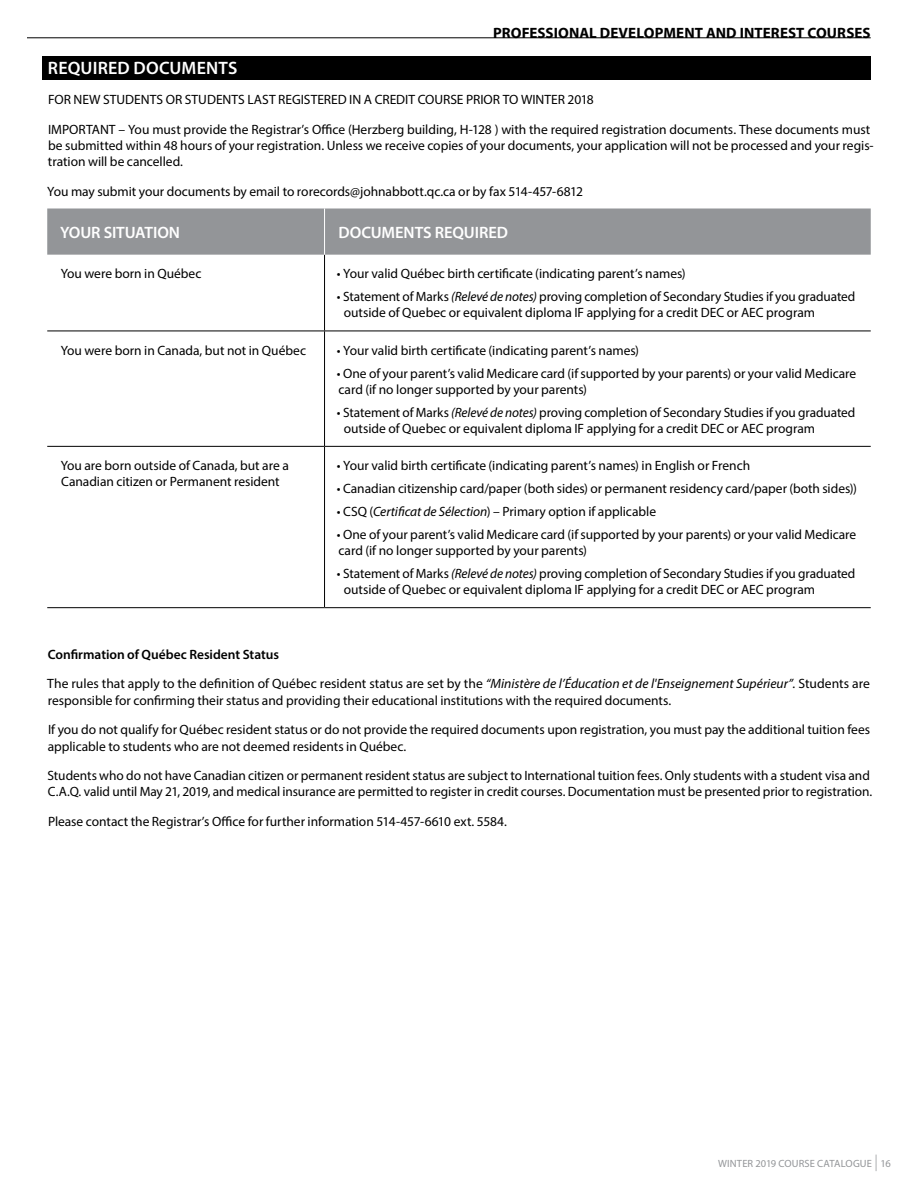
<style>
.page{position:relative;width:918px;height:1188px;background:#fff}
.page>*{position:absolute;margin:0;border:0;box-sizing:border-box;transform-origin:0 0}
.t1{font:600 18px "Myriad Pro";letter-spacing:.01em;color:#fff}
.t2{font:600 16.5px "Myriad Pro";letter-spacing:-.005em;color:#fff}
.t3{font:700 15px "Myriad Pro";letter-spacing:.005em;color:#000}
.t4{font:13.5px/16.2px "Myriad Pro";letter-spacing:-.005em;color:#000}
.t5{font:600 13.5px "Myriad Pro";color:#000}
.t6{font:10.5px "Myriad Pro";letter-spacing:.01em;color:#939598}
.s1{font-style:italic}
.s2{font-weight:300;font-size:16.5px}
</style>
<div class="page">
<hr style="left:27px;top:37px;width:844px;height:1px;background:#000">
<div style="left:43px;top:56px;width:828px;height:24px;background:#000"></div>
<div style="left:47px;top:208px;width:824px;height:47px;background:#939598"></div>
<hr style="left:324px;top:255px;width:1px;height:76px;background:#000">
<hr style="left:47px;top:331px;width:278px;height:1px;background:#000">
<hr style="left:325px;top:331px;width:546px;height:1px;background:#000">
<hr style="left:324px;top:331px;width:1px;height:115px;background:#000">
<hr style="left:47px;top:446px;width:278px;height:1px;background:#000">
<hr style="left:325px;top:446px;width:546px;height:1px;background:#000">
<hr style="left:324px;top:447px;width:1px;height:160px;background:#000">
<hr style="left:47px;top:607px;width:278px;height:1px;background:#000">
<hr style="left:325px;top:607px;width:546px;height:1px;background:#000">
<hr style="left:324px;top:209px;width:1px;height:46px;background:#fff">
<p class="t3" style="left:493px;top:23px;width:379px">PROFESSIONAL DEVELOPMENT AND INTEREST COURSES</p>
<h1 class="t1" style="left:48px;top:57px;width:191px">REQUIRED DOCUMENTS</h1>
<p class="t4" style="left:48px;top:84px;width:824px;line-height:29.7px">FOR NEW STUDENTS OR STUDENTS LAST REGISTERED IN A CREDIT COURSE PRIOR TO WINTER 2018<br>IMPORTANT – You must provide the Registrar’s Office (Herzberg building, H-128 ) with the required registration documents. These documents must</p>
<p class="t4" style="left:48px;top:137px;width:827px">be submitted within 48 hours of your registration. Unless we receive copies of your documents, your application will not be processed and your regis&shy;tration will be cancelled.</p>
<p class="t4" style="left:47px;top:183px;width:537px">You may submit your documents by email to rorecords@johnabbott.qc.ca or by fax 514-457-6812</p>
<p class="t2" style="left:60px;top:222px;width:121px">YOUR SITUATION</p>
<p class="t2" style="left:339px;top:222px;width:171px">DOCUMENTS REQUIRED</p>
<p class="t4" style="left:61px;top:265px;width:142px">You were born in Québec</p>
<p class="t4" style="left:337px;top:265px;width:350px">• Your valid Québec birth certificate (indicating parent’s names)</p>
<p class="t4" style="left:344px;top:288px;width:513px;text-indent:-7px">• Statement of Marks <span class="s1">(Relevé de notes)</span> proving completion of Secondary Studies if you graduated outside of Quebec or equivalent diploma IF applying for a credit DEC or AEC program</p>
<p class="t4" style="left:61px;top:342px;width:247px">You were born in Canada, but not in Québec</p>
<p class="t4" style="left:337px;top:342px;width:304px">• Your valid birth certificate (indicating parent’s names)</p>
<p class="t4" style="left:337px;top:365px;width:521px">• One of your parent’s valid Medicare card (if supported by your parents) or your valid Medicare card (if no longer supported by your parents)</p>
<p class="t4" style="left:344px;top:404px;width:513px;text-indent:-7px">• Statement of Marks <span class="s1">(Relevé de notes)</span> proving completion of Secondary Studies if you graduated outside of Quebec or equivalent diploma IF applying for a credit DEC or AEC program</p>
<p class="t4" style="left:61px;top:457px;width:230px">You are born outside of Canada, but are a<br>Canadian citizen or Permanent resident</p>
<p class="t4" style="left:337px;top:457px;width:415px">• Your valid birth certificate (indicating parent’s names) in English or French</p>
<p class="t4" style="left:337px;top:480px;width:521px">• Canadian citizenship card/paper (both sides) or permanent residency card/paper (both sides))</p>
<p class="t4" style="left:337px;top:503px;width:321px">• CSQ (<span class="s1">Certificat de Sélection</span>) – Primary option if applicable</p>
<p class="t4" style="left:337px;top:526px;width:521px">• One of your parent’s valid Medicare card (if supported by your parents) or your valid Medicare card (if no longer supported by your parents)</p>
<p class="t4" style="left:344px;top:565px;width:513px;text-indent:-7px">• Statement of Marks <span class="s1">(Relevé de notes)</span> proving completion of Secondary Studies if you graduated outside of Quebec or equivalent diploma IF applying for a credit DEC or AEC program</p>
<p class="t5" style="left:48px;top:646px;width:233px">Confirmation of Québec Resident Status</p>
<p class="t4" style="left:47px;top:676px;width:824px">The rules that apply to the definition of Québec resident status are set by the <span class="s1">“Ministère de l’Éducation et de l'Enseignement Supérieur”.</span> Students are responsible for confirming their status and providing their educational institutions with the required documents.</p>
<p class="t4" style="left:48px;top:722px;width:824px">If you do not qualify for Québec resident status or do not provide the required documents upon registration, you must pay the additional tuition fees applicable to students who are not deemed residents in Québec.</p>
<p class="t4" style="left:48px;top:767px;width:826px">Students who do not have Canadian citizen or permanent resident status are subject to International tuition fees. Only students with a student visa and<br>C.A.Q. valid until May 21, 2019, and medical insurance are permitted to register in credit courses. Documentation must be presented prior to registration.</p>
<p class="t4" style="left:48px;top:813px;width:460px">Please contact the Registrar’s Office for further information 514-457-6610 ext. 5584.</p>
<p class="t6" style="left:718px;top:1157px;width:174px">WINTER 2019 COURSE CATALOGUE <span class="s2">|</span> 16</p>
</div>
